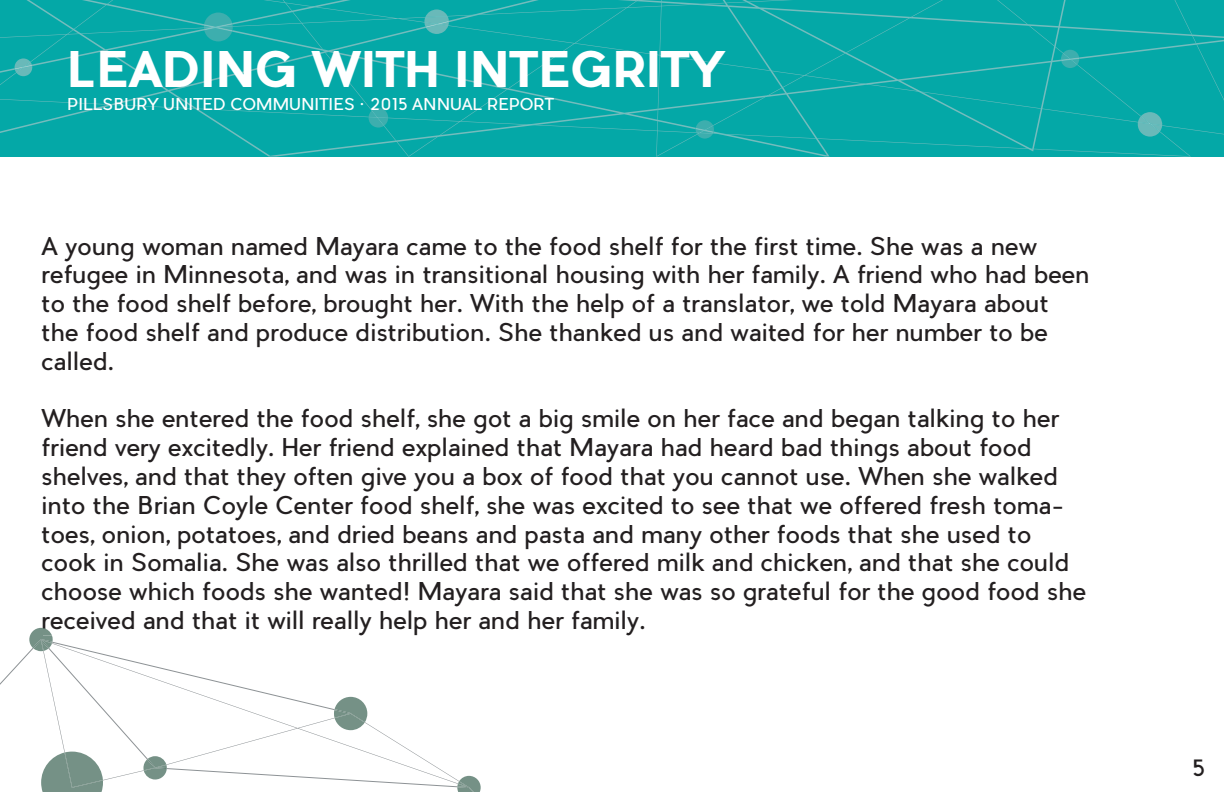
<style>
.page{position:relative;width:1224px;height:792px;background:#fff}
.page>*{position:absolute;margin:0;border:0;box-sizing:border-box;transform-origin:0 0}
.t1{font:700 48px "Pier Sans";color:#fff}
.t2{font:24px/28.8px "Pier Sans";color:#231f20}
.t3{font:22px "Pier Sans";color:#231f20}
.t4{font:16px "Pier Sans";color:#fff}
</style>
<div class="page">
<div style="left:0;top:0;width:1224px;height:157px;background:#04a8a7"></div>
<svg style="left:73px;top:0;width:1124px;height:149px;background:#08a8a7"></svg>
<svg style="left:424px;top:9px;width:25px;height:25px"></svg>
<svg style="left:1061px;top:50px;width:18px;height:18px"></svg>
<svg style="left:14px;top:58px;width:19px;height:18px"></svg>
<svg style="left:696px;top:120px;width:18px;height:19px"></svg>
<svg style="left:1137px;top:112px;width:25px;height:25px"></svg>
<svg style="left:204px;top:13px;width:29px;height:28px"></svg>
<svg style="left:368px;top:108px;width:20px;height:20px"></svg>
<svg style="left:0;top:628px;width:481px;height:164px"></svg>
<h1 class="t1" style="left:68px;top:38px;width:657px">LEADING WITH INTEGRITY</h1>
<p class="t4" style="left:67px;top:94px;width:488px">PILLSBURY UNITED COMMUNITIES • 2015 ANNUAL REPORT</p>
<p class="t2" style="left:42px;top:232px;width:1050px">A young woman named Mayara came to the food shelf for the first time. She was a new refugee in Minnesota, and was in transitional housing with her family. A friend who had been to the food shelf before, brought her. With the help of a translator, we told Mayara about the food shelf and produce distribution. She thanked us and waited for her number to be called.</p>
<p class="t2" style="left:42px;top:404px;width:1046px">When she entered the food shelf, she got a big smile on her face and began talking to her friend very excitedly. Her friend explained that Mayara had heard bad things about food shelves, and that they often give you a box of food that you cannot use. When she walked into the Brian Coyle Center food shelf, she was excited to see that we offered fresh toma&shy;toes, onion, potatoes, and dried beans and pasta and many other foods that she used to cook in Somalia. She was also thrilled that we offered milk and chicken, and that she could choose which foods she wanted! Mayara said that she was so grateful for the good food she received and that it will really help her and her family.</p>
<p class="t3" style="left:1191px;top:754px;width:15px">5</p>
</div>
